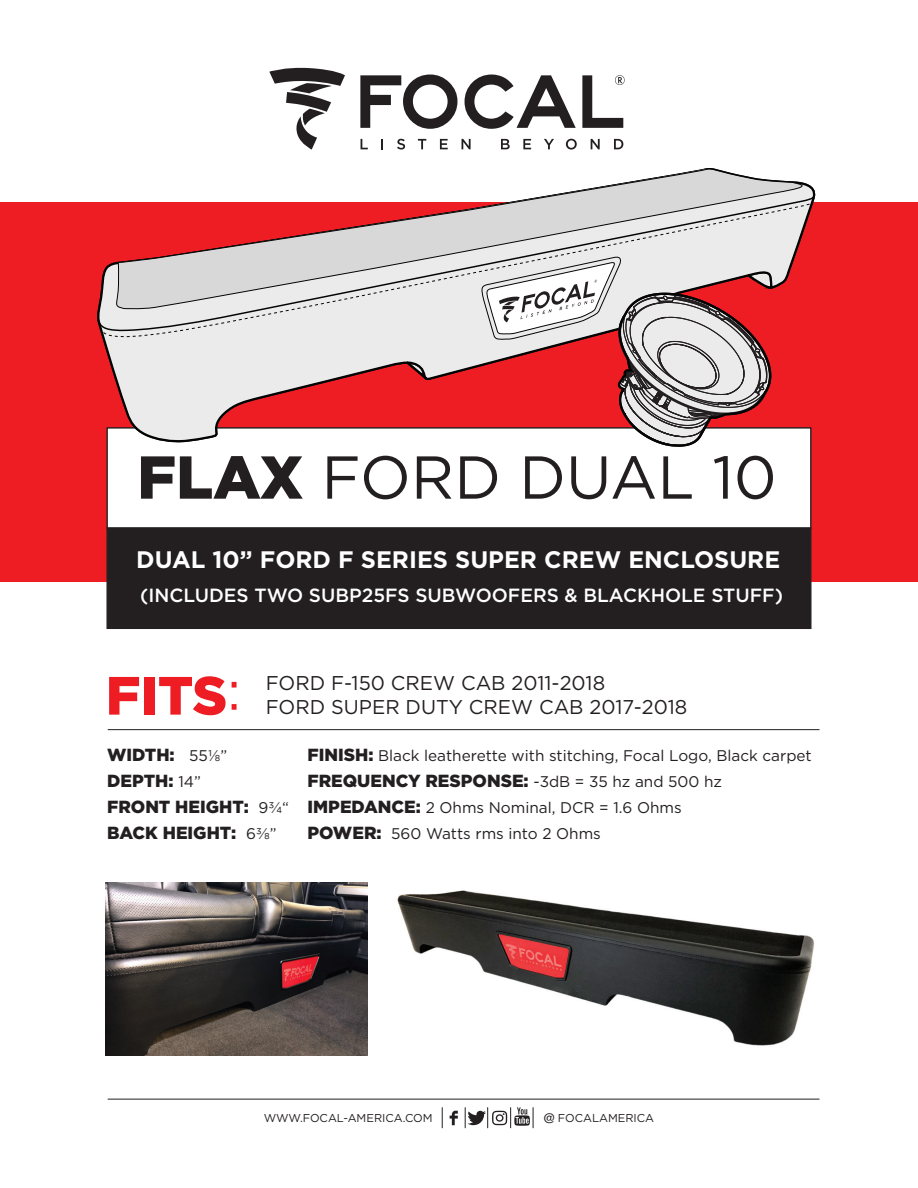
<style>
.page{position:relative;width:918px;height:1188px;background:#fff}
.page>*{position:absolute;margin:0;border:0;box-sizing:border-box;transform-origin:0 0}
.t1{font:60.45px "Gotham";color:#231f20}
.t2{font:900 53.85px "Gotham";color:#ee1d23}
.t3{font:700 23.85px "Gotham";color:#fff}
.t4{font:19.95px/24px "Gotham";color:#231f20}
.t5{font:500 19.05px "Gotham";color:#fff}
.t6{font:900 17.55px/26.1px "Gotham";color:#231f20}
.t7{font:15.45px/26.1px "Gotham";color:#231f20}
.t8{font:11.4px "Gotham";color:#231f20}
.s1{font-weight:900}
.s2{font-weight:400}
.s3{font-weight:400;font-size:15.45px}
.s4{font-weight:900;font-size:17.55px}
.s5{font-family:"Avenir Next";font-size:13.65px}
</style>
<div class="page">
<img style="left:397px;top:890px;width:417px;height:156px">
<div style="left:0;top:202px;width:918px;height:379px;background:#ee1d23"></div>
<div style="left:107px;top:428px;width:704px;height:200px;background:#fff"></div>
<svg style="left:361px;top:139px;width:7px;height:10px"></svg>
<svg style="left:381px;top:139px;width:2px;height:10px"></svg>
<svg style="left:397px;top:139px;width:8px;height:11px"></svg>
<svg style="left:418px;top:139px;width:8px;height:10px"></svg>
<svg style="left:440px;top:139px;width:8px;height:10px"></svg>
<svg style="left:462px;top:139px;width:9px;height:10px"></svg>
<svg style="left:501px;top:139px;width:9px;height:10px"></svg>
<svg style="left:523px;top:139px;width:8px;height:10px"></svg>
<svg style="left:544px;top:139px;width:10px;height:10px"></svg>
<svg style="left:566px;top:139px;width:11px;height:11px"></svg>
<svg style="left:591px;top:139px;width:9px;height:10px"></svg>
<svg style="left:614px;top:139px;width:9px;height:10px"></svg>
<svg style="left:360px;top:75px;width:97px;height:54px"></svg>
<svg style="left:465px;top:75px;width:111px;height:54px"></svg>
<svg style="left:582px;top:75px;width:43px;height:53px"></svg>
<svg style="left:269px;top:68px;width:76px;height:82px"></svg>
<svg style="left:450px;top:1111px;width:8px;height:14px"></svg>
<svg style="left:442px;top:1108px;width:1px;height:20px"></svg>
<svg style="left:465px;top:1107px;width:69px;height:21px"></svg>
<hr style="left:108px;top:729px;width:712px;height:1px;background:#231f20">
<hr style="left:108px;top:1099px;width:712px;height:1px;background:#231f20">
<div style="left:106px;top:527px;width:706px;height:102px;background:#231f20;border:1px solid #231f20"></div>
<div style="left:106px;top:427px;width:706px;height:102px;border:1px solid #231f20"></div>
<svg style="left:100px;top:168px;width:716px;height:275px"></svg>
<svg style="left:115px;top:182px;width:695px;height:13px"></svg>
<svg style="left:97px;top:195px;width:718px;height:137px"></svg>
<svg style="left:103px;top:202px;width:709px;height:136px"></svg>
<svg style="left:421px;top:372px;width:6px;height:8px"></svg>
<svg style="left:481px;top:255px;width:292px;height:192px"></svg>
<img style="left:106px;top:883px;width:262px;height:173px">
<h1 class="t1" style="left:137px;top:439px;width:641px"><span class="s1">FLAX</span> FORD DUAL 10</h1>
<h3 class="t3" style="left:136px;top:544px;width:645px">DUAL 10” FORD F SERIES SUPER CREW ENCLOSURE</h3>
<p class="t5" style="left:140px;top:583px;width:644px">(INCLUDES TWO SUBP25FS SUBWOOFERS &amp; BLACKHOLE STUFF)</p>
<h2 class="t2" style="left:106px;top:658px;width:137px">FITS<span class="s2">:</span></h2>
<p class="t4" style="left:266px;top:671px;width:423px">FORD F-150 CREW CAB 2011-2018<br>FORD SUPER DUTY CREW CAB 2017-2018</p>
<p class="t6" style="left:107px;top:742px;width:184px">WIDTH: <span class="s3">55⅛”<br></span>DEPTH: <span class="s3">14”<br></span>FRONT HEIGHT: <span class="s3">9¾“<br></span>BACK HEIGHT: <span class="s3">6⅜”</span></p>
<p class="t7" style="left:308px;top:742px;width:506px"><span class="s4">FINISH:</span> Black leatherette with stitching, Focal Logo, Black carpet</p>
<p class="t6" style="left:308px;top:768px;width:416px">FREQUENCY RESPONSE: <span class="s3">-3dB = 35 hz and 500 hz</span></p>
<p class="t7" style="left:308px;top:794px;width:376px"><span class="s4">IMPEDANCE:</span> 2 Ohms Nominal, DCR = 1.6 Ohms<br><span class="s4">POWER:</span> 560 Watts rms into 2 Ohms</p>
<p class="t8" style="left:264px;top:1110px;width:170px">WWW.FOCAL-AMERICA.COM</p>
<p class="t8" style="left:544px;top:1110px;width:112px"><span class="s5">@</span> FOCALAMERICA</p>
</div>
